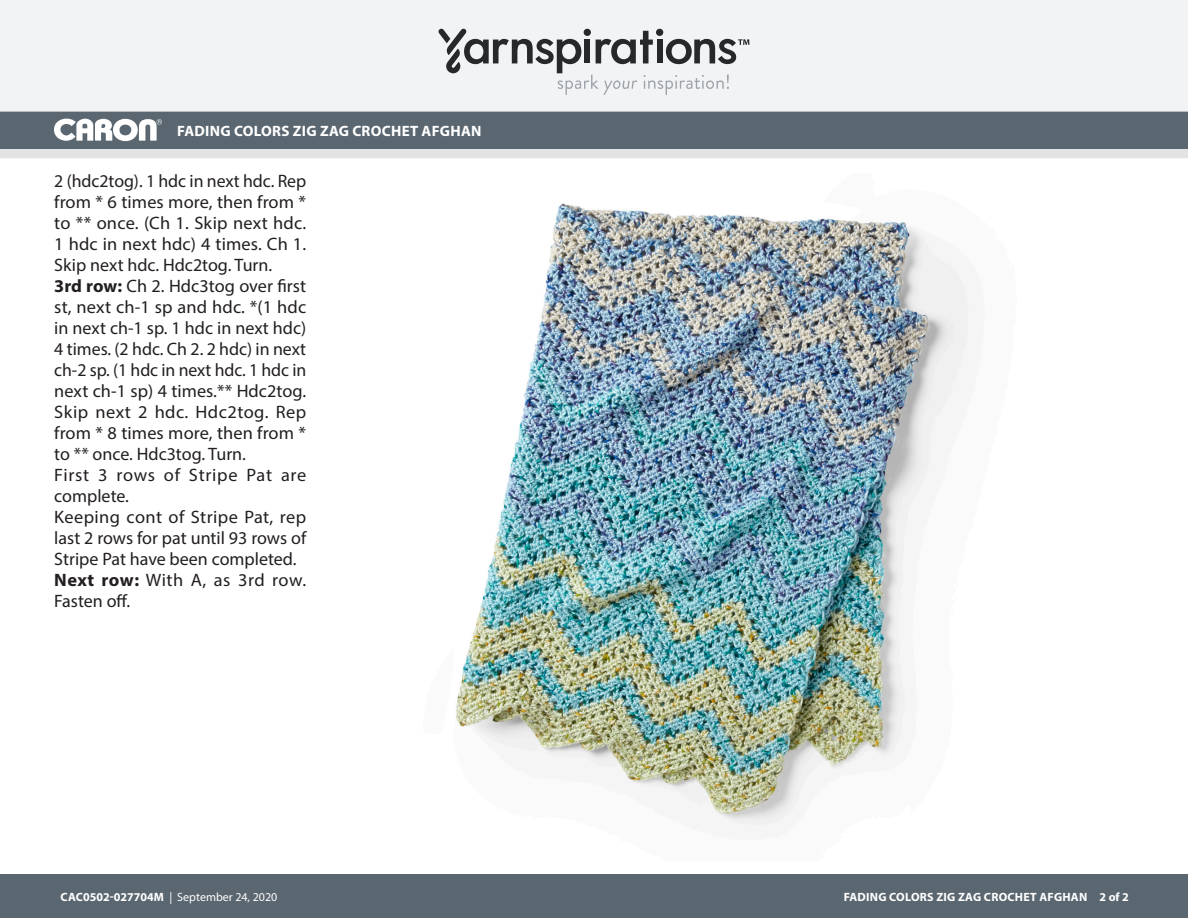
<style>
.page{position:relative;width:1188px;height:918px;background:#fff}
.page>*{position:absolute;margin:0;border:0;box-sizing:border-box;transform-origin:0 0}
.Body_-__With_auto_st{font:18px/21px "Myriad Pro";color:#231f20;text-align:justify}
.Body_-__With_auto_st-2{font:18px/21px "Myriad Pro";letter-spacing:.03em;color:#231f20}
.t1{font:700 15px "Myriad Pro";letter-spacing:.02em;color:#fff}
.t2{font:700 12px "Myriad Pro";letter-spacing:.02em;color:#fff}
.t3{font:12px "Myriad Pro";color:#fff}
.s1{font-weight:700}
</style>
<div class="page">
<div style="left:0;top:875px;width:1188px;height:43px;background:#5a6670"></div>
<div style="left:0;top:149px;width:1188px;height:9px;background:#e4e3e3"></div>
<div style="left:0;top:111px;width:1188px;height:38px;background:#5a6670"></div>
<div style="left:0;top:0;width:1188px;height:112px;background:#f2f3f4"></div>
<svg style="left:438px;top:29px;width:311px;height:66px"></svg>
<svg style="left:54px;top:119px;width:108px;height:22px"></svg>
<img style="left:455px;top:203px;width:514px;height:623px">
<p class="t1" style="left:177px;top:121px;width:306px">FADING COLORS ZIG ZAG CROCHET AFGHAN</p>
<p class="Body_-__With_auto_st" style="left:54px;top:170px;width:253px">2 (hdc2tog). 1 hdc in next hdc. Rep from * 6 times more, then from * to ** once. (Ch 1. Skip next hdc.<br>1 hdc in next hdc) 4 times. Ch 1.<br>Skip next hdc. Hdc2tog. Turn.</p>
<p class="Body_-__With_auto_st" style="left:54px;top:275px;width:254px"><span class="s1">3rd row:</span> Ch 2. Hdc3tog over first st, next ch-1 sp and hdc. *(1 hdc in next ch-1 sp. 1 hdc in next hdc)<br>4 times. (2 hdc. Ch 2. 2 hdc) in next ch-2 sp. (1 hdc in next hdc. 1 hdc in next ch-1 sp) 4 times.** Hdc2tog.<br>Skip next 2 hdc. Hdc2tog. Rep from * 8 times more, then from * to ** once. Hdc3tog. Turn.</p>
<p class="Body_-__With_auto_st-2" style="left:54px;top:464px;width:253px">First 3 rows of Stripe Pat are complete.</p>
<p class="Body_-__With_auto_st" style="left:54px;top:506px;width:253px">Keeping cont of Stripe Pat, rep last 2 rows for pat until 93 rows of Stripe Pat have been completed.</p>
<p class="Body_-__With_auto_st" style="left:54px;top:569px;width:253px"><span class="s1">Next row:</span> With A, as 3rd row.<br>Fasten off.</p>
<p class="t3" style="left:61px;top:889px;width:218px"><span class="s1">CAC0502-027704M</span> | September 24, 2020</p>
<p class="t2" style="left:844px;top:889px;width:286px">FADING COLORS ZIG ZAG CROCHET AFGHAN 2 of 2</p>
</div>
